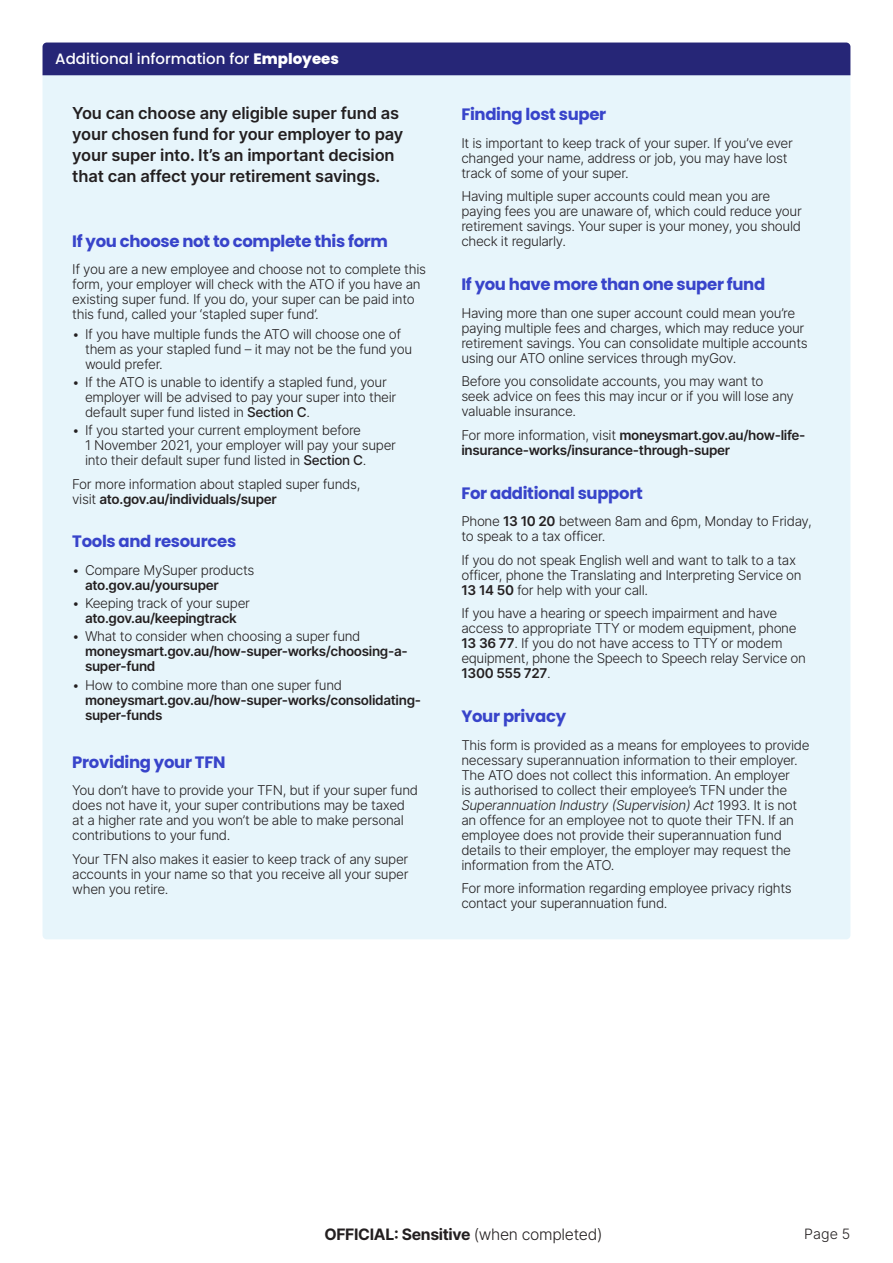
<style>
.page{position:relative;width:893px;height:1263px;background:#fff}
.page>*{position:absolute;margin:0;border:0;box-sizing:border-box;transform-origin:0 0}
.Box_head1_copy{font:700 16.5px "Poppins";letter-spacing:-.02em;color:#3844ca}
.p_intro{font:600 16.5px/21px "Inter";letter-spacing:-.01em;color:#231f20}
.t1{font:700 15.75px "Inter";letter-spacing:-.02em;color:#231f20}
.A-Section{font:500 15px "Poppins";color:#fff}
.t2{font:300 14.25px "Inter";color:#231f20}
.p_body{font:300 13.5px/15px "Inter";letter-spacing:-.025em;color:#231f20}
.p_body-2{font:600 13.5px/15px "Inter";letter-spacing:-.025em;color:#231f20}
.s1{font-weight:800}
.s2{font-weight:500}
.s3{font-weight:600}
.s4{font-weight:300}
.s5{font-style:italic}
</style>
<div class="page">
<div style="left:43px;top:71px;width:807px;height:868px;background:#e7f5fb;border-radius:4px"></div>
<div style="left:43px;top:43px;width:807px;height:32px;background:#262677"></div>
<p class="A-Section" style="left:55px;top:50px;width:285px">Additional information for <span class="s1">Employees</span></p>
<p class="p_intro" style="left:72px;top:102px;width:333px">You can choose any eligible super fund as your chosen fund for your employer to pay your super into. It’s an important decision that can affect your retirement savings.</p>
<p class="Box_head1_copy" style="left:72px;top:231px;width:317px">If you choose not to complete this form</p>
<p class="p_body" style="left:72px;top:262px;width:355px">If you are a new employee and choose not to complete this form, your employer will check with the ATO if you have an existing super fund. If you do, your super can be paid into this fund, called your ‘stapled super fund’.</p>
<p class="p_body" style="left:85px;top:326px;width:329px;text-indent:-13px">• If you have multiple funds the ATO will choose one of them as your stapled fund – it may not be the fund you would prefer.</p>
<p class="p_body" style="left:85px;top:374px;width:313px;text-indent:-13px">• If the ATO is unable to identify a stapled fund, your employer will be advised to pay your super into their default super fund listed in <span class="s2">Section C</span>.</p>
<p class="p_body" style="left:85px;top:422px;width:312px;text-indent:-13px">• If you started your current employment before<br>1 November 2021, your employer will pay your super into their default super fund listed in <span class="s2">Section C</span>.</p>
<p class="p_body" style="left:72px;top:476px;width:290px">For more information about stapled super funds, visit <span class="s3">ato.gov.au/individuals/super</span></p>
<p class="Box_head1_copy" style="left:72px;top:532px;width:165px">Tools and resources</p>
<p class="p_body" style="left:85px;top:562px;width:171px;text-indent:-13px">• Compare MySuper products <span class="s3">ato.gov.au/yoursuper</span></p>
<p class="p_body" style="left:72px;top:596px;width:179px;text-align:center">• Keeping track of your super <span class="s3">ato.gov.au/keepingtrack</span></p>
<p class="p_body-2" style="left:85px;top:629px;width:324px;text-indent:-13px"><span class="s4">• What to consider when choosing a super fund </span>moneysmart.gov.au/how-super-works/choosing-a&shy;super-fund</p>
<p class="p_body-2" style="left:85px;top:677px;width:337px;text-indent:-13px"><span class="s4">• How to combine more than one super fund </span>moneysmart.gov.au/how-super-works/consolidating&shy;super-funds</p>
<p class="Box_head1_copy" style="left:72px;top:752px;width:155px">Providing your TFN</p>
<p class="p_body" style="left:72px;top:783px;width:347px">You don’t have to provide your TFN, but if your super fund does not have it, your super contributions may be taxed at a higher rate and you won’t be able to make personal contributions to your fund.</p>
<p class="p_body" style="left:72px;top:851px;width:338px;text-align:justify">Your TFN also makes it easier to keep track of any super accounts in your name so that you receive all your super when you retire.</p>
<p class="Box_head1_copy" style="left:461px;top:105px;width:146px">Finding lost super</p>
<p class="p_body" style="left:461px;top:135px;width:333px">It is important to keep track of your super. If you’ve ever changed your name, address or job, you may have lost track of some of your super.</p>
<p class="p_body" style="left:461px;top:189px;width:342px">Having multiple super accounts could mean you are paying fees you are unaware of, which could reduce your retirement savings. Your super is your money, you should check it regularly.</p>
<p class="Box_head1_copy" style="left:461px;top:275px;width:305px">If you have more than one super fund</p>
<p class="p_body" style="left:461px;top:305px;width:348px">Having more than one super account could mean you’re paying multiple fees and charges, which may reduce your retirement savings. You can consolidate multiple accounts using our ATO online services through myGov.</p>
<p class="p_body" style="left:461px;top:374px;width:334px">Before you consolidate accounts, you may want to seek advice on fees this may incur or if you will lose any valuable insurance.</p>
<p class="p_body-2" style="left:461px;top:427px;width:346px"><span class="s4">For more information, visit</span> moneysmart.gov.au/how-life&shy;insurance-works/insurance-through-super</p>
<p class="Box_head1_copy" style="left:461px;top:483px;width:183px">For additional support</p>
<p class="p_body" style="left:461px;top:514px;width:352px">Phone <span class="s3">13 10 20</span> between 8am and 6pm, Monday to Friday, to speak to a tax officer.</p>
<p class="p_body" style="left:461px;top:552px;width:342px">If you do not speak English well and want to talk to a tax officer, phone the Translating and Interpreting Service on<br><span class="s3">13 14 50</span> for help with your call.</p>
<p class="p_body" style="left:461px;top:606px;width:346px">If you have a hearing or speech impairment and have access to appropriate TTY or modem equipment, phone <span class="s3">13 36 77</span>. If you do not have access to TTY or modem equipment, phone the Speech to Speech relay Service on <span class="s3">1300 555 727</span>.</p>
<p class="Box_head1_copy" style="left:461px;top:707px;width:106px">Your privacy</p>
<p class="p_body" style="left:461px;top:737px;width:350px">This form is provided as a means for employees to provide necessary superannuation information to their employer.<br>The ATO does not collect this information. An employer<br>is authorised to collect their employee’s TFN under the <span class="s5">Superannuation Industry (Supervision) Act</span> 1993. It is not an offence for an employee not to quote their TFN. If an employee does not provide their superannuation fund details to their employer, the employer may request the information from the ATO.</p>
<p class="p_body" style="left:461px;top:881px;width:332px">For more information regarding employee privacy rights contact your superannuation fund.</p>
<p class="t1" style="left:324px;top:1222px;width:280px">OFFICIAL: Sensitive <span class="s4">(when completed)</span></p>
<p class="t2" style="left:804px;top:1223px;width:48px">Page 5</p>
</div>
